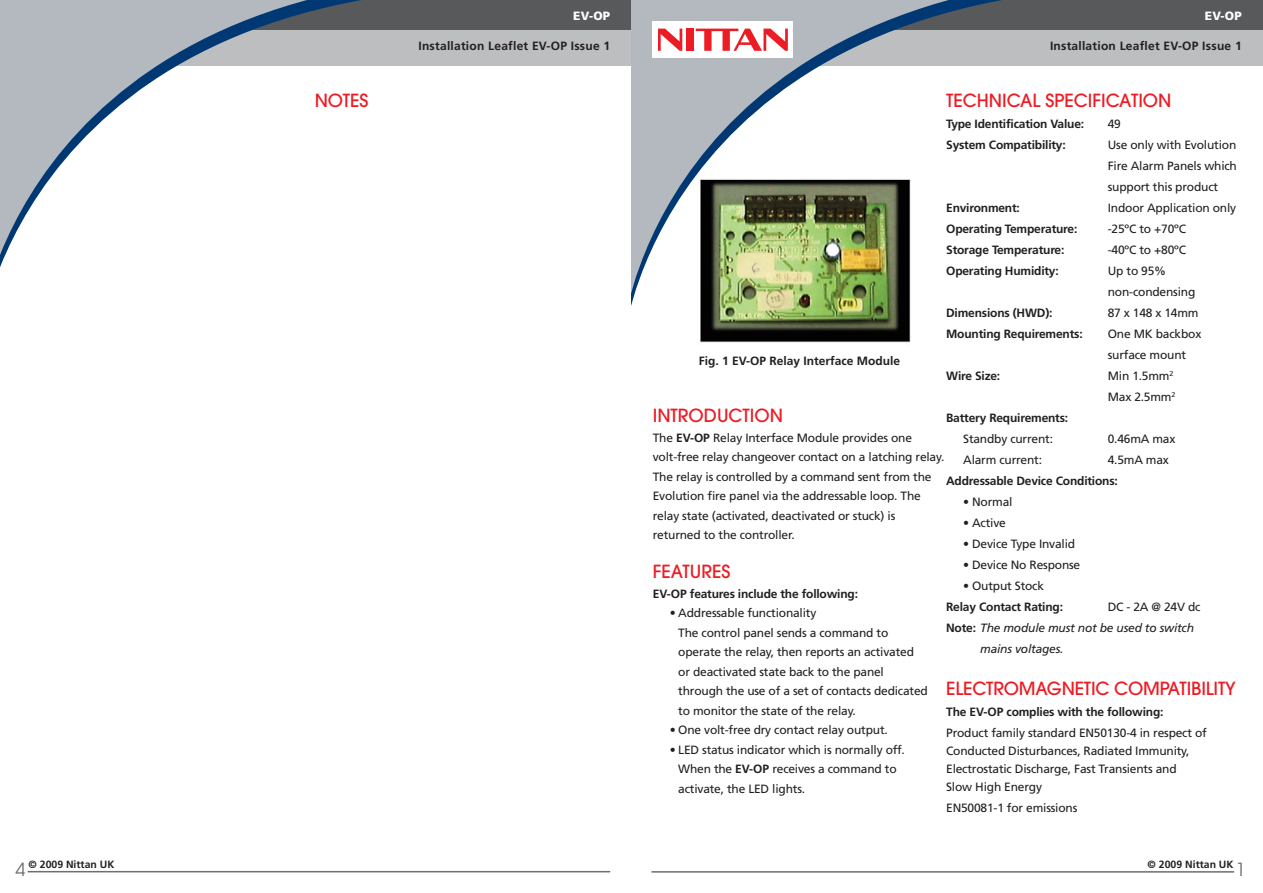
<style>
.page{position:relative;width:1263px;height:893px;background:#fff}
.page>*{position:absolute;margin:0;border:0;box-sizing:border-box;transform-origin:0 0}
.t1{font:500 18px "Avant Garde";color:#ed1c24}
.t2{font:18px "Avant Garde";color:#6d6e70}
.t3{font:12px/19.5px "Frutiger";letter-spacing:-.015em;color:#231f20}
.t4{font:700 12px "Frutiger";letter-spacing:-.015em;color:#231f20}
.t5{font:700 12px "Frutiger";letter-spacing:.02em;color:#231f20}
.t6{font:italic 12px "Frutiger";letter-spacing:-.015em;color:#231f20}
.t7{font:900 12px "Frutiger";letter-spacing:.02em;color:#fff}
.t8{font:700 10.5px "Frutiger";color:#231f20}
.s1{font-weight:700;font-style:normal}
.s2{font-weight:700}
</style>
<div class="page">
<img style="left:700px;top:330px;width:211px;height:13px">
<div style="left:0;top:0;width:1263px;height:39px;background:#58595b"></div>
<div style="left:0;top:30px;width:1263px;height:36px;background:#bcbec0"></div>
<svg style="left:700px;top:318px;width:211px;height:12px;background:#485036"></svg>
<svg style="left:632px;top:0;width:369px;height:318px"></svg>
<svg style="left:0;top:0;width:361px;height:267px"></svg>
<hr style="left:28px;top:871px;width:582px;height:1px;background:#6d6e70">
<hr style="left:651px;top:871px;width:583px;height:2px;background:#6d6e70">
<div style="left:653px;top:21px;width:140px;height:37px;background:#fff"></div>
<div style="left:686px;top:29px;width:7px;height:22px;background:#ed1c24"></div>
<svg style="left:658px;top:29px;width:24px;height:22px"></svg>
<svg style="left:696px;top:29px;width:92px;height:22px"></svg>
<h1 class="t1" style="left:315px;top:94px;width:55px">NOTES</h1>
<p class="t7" style="left:573px;top:11px;width:38px">EV-OP</p>
<p class="t5" style="left:418px;top:41px;width:193px">Installation Leaflet EV-OP Issue 1</p>
<p class="t7" style="left:1205px;top:11px;width:38px">EV-OP</p>
<p class="t5" style="left:1050px;top:41px;width:193px">Installation Leaflet EV-OP Issue 1</p>
<h1 class="t1" style="left:946px;top:94px;width:227px">TECHNICAL SPECIFICATION</h1>
<p class="t4" style="left:946px;top:119px;width:139px">Type Identification Value:</p>
<p class="t3" style="left:1108px;top:115px;width:15px">49</p>
<p class="t4" style="left:946px;top:140px;width:121px">System Compatibility:</p>
<p class="t3" style="left:1108px;top:135px;width:131px;line-height:21px;text-align:justify">Use only with Evolution Fire Alarm Panels which support this product</p>
<p class="t4" style="left:946px;top:203px;width:75px">Environment:</p>
<p class="t3" style="left:1108px;top:199px;width:130px">Indoor Application only</p>
<p class="t4" style="left:946px;top:224px;width:133px">Operating Temperature:</p>
<p class="t3" style="left:1108px;top:220px;width:80px">-25ºC to +70ºC</p>
<p class="t4" style="left:946px;top:245px;width:120px">Storage Temperature:</p>
<p class="t3" style="left:1108px;top:241px;width:80px">-40ºC to +80ºC</p>
<p class="t4" style="left:946px;top:266px;width:114px">Operating Humidity:</p>
<p class="t3" style="left:1108px;top:261px;width:89px;line-height:21px">Up to 95% non-condensing</p>
<p class="t4" style="left:946px;top:308px;width:108px">Dimensions (HWD):</p>
<p class="t3" style="left:1108px;top:304px;width:92px">87 x 148 x 14mm</p>
<p class="t4" style="left:946px;top:329px;width:138px">Mounting Requirements:</p>
<p class="t3" style="left:1108px;top:324px;width:95px;line-height:21px">One MK backbox surface mount</p>
<p class="t4" style="left:946px;top:371px;width:56px">Wire Size:</p>
<p class="t3" style="left:1108px;top:366px;width:69px;line-height:21px">Min 1.5mm<sup>2<br></sup>Max 2.5mm<sup>2</sup></p>
<p class="t4" style="left:946px;top:413px;width:124px">Battery Requirements:</p>
<p class="t3" style="left:963px;top:430px;width:91px">Standby current:</p>
<p class="t3" style="left:1108px;top:430px;width:69px">0.46mA max</p>
<p class="t3" style="left:963px;top:451px;width:80px">Alarm current:</p>
<p class="t3" style="left:1108px;top:451px;width:63px">4.5mA max</p>
<p class="t4" style="left:946px;top:476px;width:173px">Addressable Device Conditions:</p>
<p class="t3" style="left:963px;top:493px;width:51px">• Normal</p>
<p class="t3" style="left:963px;top:514px;width:44px">• Active</p>
<p class="t3" style="left:963px;top:535px;width:114px">• Device Type Invalid</p>
<p class="t3" style="left:963px;top:556px;width:119px">• Device No Response</p>
<p class="t3" style="left:963px;top:577px;width:82px">• Output Stock</p>
<p class="t4" style="left:946px;top:602px;width:118px">Relay Contact Rating:</p>
<p class="t3" style="left:1108px;top:598px;width:94px">DC - 2A @ 24V dc</p>
<p class="t6" style="left:946px;top:623px;width:249px"><span class="s1">Note:</span> The module must not be used to switch</p>
<p class="t6" style="left:980px;top:644px;width:85px">mains voltages.</p>
<h1 class="t1" style="left:946px;top:682px;width:291px">ELECTROMAGNETIC COMPATIBILITY</h1>
<p class="t4" style="left:946px;top:707px;width:219px">The EV-OP complies with the following:</p>
<p class="t3" style="left:946px;top:725px;width:262px;line-height:18px">Product family standard EN50130-4 in respect of Conducted Disturbances, Radiated Immunity, Electrostatic Discharge, Fast Transients and<br>Slow High Energy</p>
<p class="t3" style="left:946px;top:799px;width:133px">EN50081-1 for emissions</p>
<p class="t4" style="left:699px;top:356px;width:203px">Fig. 1 EV-OP Relay Interface Module</p>
<h1 class="t1" style="left:653px;top:409px;width:132px">INTRODUCTION</h1>
<p class="t3" style="left:653px;top:429px;width:293px">The <span class="s2">EV-OP</span> Relay Interface Module provides one volt-free relay changeover contact on a latching relay.<br>The relay is controlled by a command sent from the Evolution fire panel via the addressable loop. The relay state (activated, deactivated or stuck) is returned to the controller.</p>
<h1 class="t1" style="left:653px;top:565px;width:79px">FEATURES</h1>
<p class="t4" style="left:653px;top:589px;width:207px">EV-OP features include the following:</p>
<p class="t3" style="left:678px;top:604px;width:251px;text-indent:-9px">• Addressable functionality<br>The control panel sends a command to operate the relay, then reports an activated or deactivated state back to the panel through the use of a set of contacts dedicated to monitor the state of the relay.</p>
<p class="t3" style="left:670px;top:721px;width:220px">• One volt-free dry contact relay output.</p>
<p class="t3" style="left:678px;top:741px;width:228px;text-indent:-9px">• LED status indicator which is normally off.<br>When the <span class="s2">EV-OP</span> receives a command to activate, the LED lights.</p>
<p class="t8" style="left:29px;top:860px;width:87px">© 2009 Nittan UK</p>
<p class="t8" style="left:1148px;top:860px;width:87px">© 2009 Nittan UK</p>
<h1 class="t2" style="left:16px;top:863px;width:11px">4</h1>
<h1 class="t2" style="left:1236px;top:863px;width:11px">1</h1>
</div>
